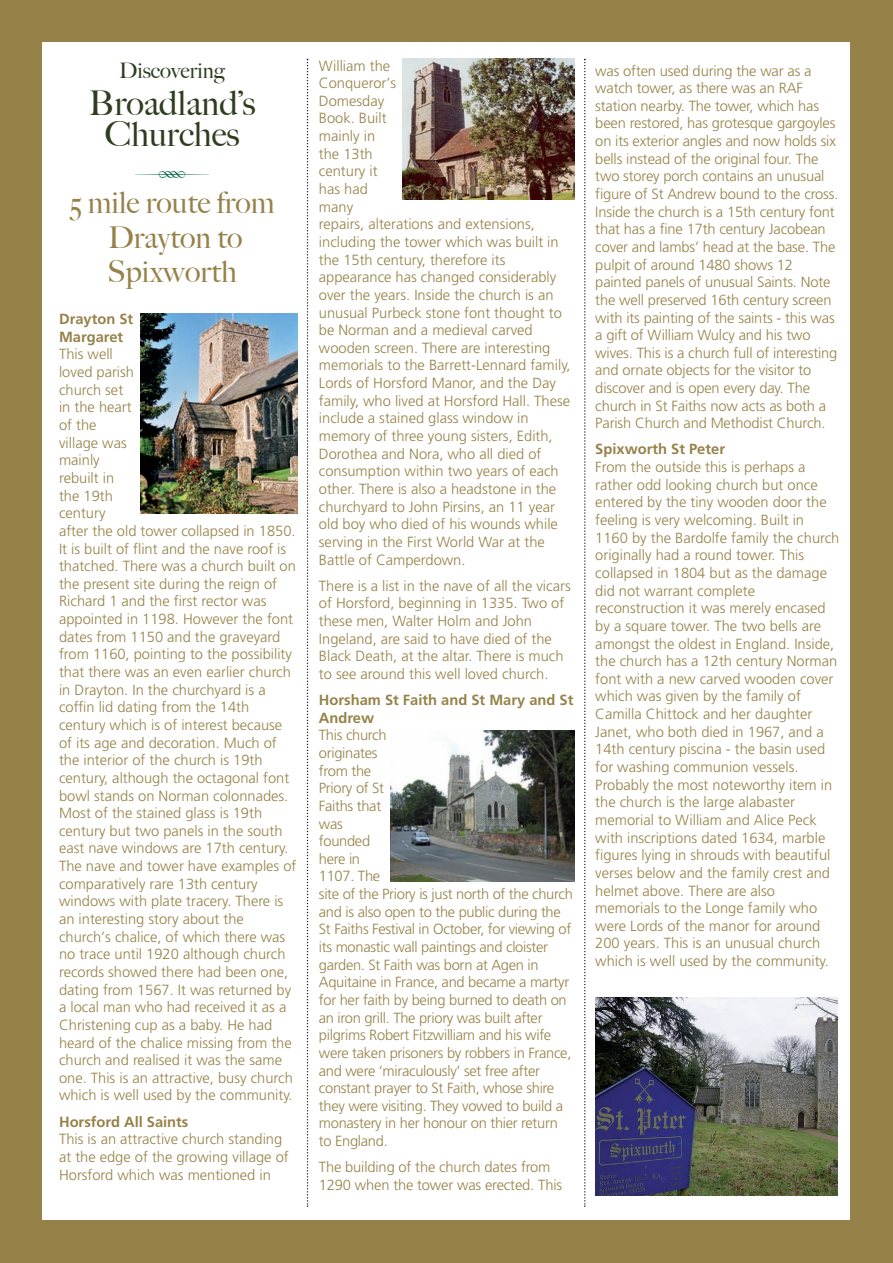
<style>
.page{position:relative;width:893px;height:1263px;background:#968249}
.page>*{position:absolute;margin:0;border:0;box-sizing:border-box;transform-origin:0 0}
.t1{font:42.6px "Type Embellishments One Let Plain";color:#026a43}
.t2{font:500 34.2px/30.9px "Big Caslon";color:#2e3d1f;text-align:center}
.t3{font:500 30px/34.5px "Big Caslon";color:#968249}
.t4{font:500 21.3px "Big Caslon";color:#2e3d1f}
.t5{font:300 14.7px/17.7px "Frutiger";color:#968249}
.t6{font:300 14.7px/17.7px "Frutiger";letter-spacing:-.02em;color:#968249}
.t7{font:700 14.7px/17.7px "Frutiger";color:#968249}
</style>
<div class="page">
<div style="left:43px;top:43px;width:807px;height:1177px;background:#fff"></div>
<svg style="left:307px;top:59px;width:1px;height:1148px"></svg>
<svg style="left:584px;top:59px;width:2px;height:1148px"></svg>
<img style="left:141px;top:314px;width:157px;height:200px">
<img style="left:402px;top:58px;width:172px;height:141px">
<img style="left:391px;top:730px;width:183px;height:151px">
<img style="left:595px;top:997px;width:243px;height:199px">
<h3 class="t4" style="left:119px;top:58px;width:107px">Discovering</h3>
<h2 class="t2" style="left:89px;top:88px;width:168px">Broadland’s<br>Churches</h2>
<h1 class="t1" style="left:133px;top:149px;width:80px">R</h1>
<h3 class="t3" style="left:70px;top:186px;width:207px">5 mile route from</h3>
<h3 class="t3" style="left:108px;top:220px;width:136px">Drayton to<br>Spixworth</h3>
<p class="t7" style="left:59px;top:311px;width:76px">Drayton St<br>Margaret</p>
<p class="t5" style="left:59px;top:347px;width:239px">This well<br>loved parish<br>church set<br>in the heart<br>of the<br>village was<br>mainly<br>rebuilt in<br>the 19th<br>century<br>after the old tower collapsed in 1850.<br>It is built of flint and the nave roof is thatched. There was a church built on the present site during the reign of<br>Richard 1 and the first rector was appointed in 1198. However the font dates from 1150 and the graveyard from 1160, pointing to the possibility that there was an even earlier church in Drayton. In the churchyard is a coffin lid dating from the 14th century which is of interest because of its age and decoration. Much of the interior of the church is 19th century, although the octagonal font bowl stands on Norman colonnades.<br>Most of the stained glass is 19th century but two panels in the south east nave windows are 17th century.<br>The nave and tower have examples of comparatively rare 13th century windows with plate tracery. There is an interesting story about the church’s chalice, of which there was no trace until 1920 although church records showed there had been one, dating from 1567. It was returned by a local man who had received it as a<br>Christening cup as a baby. He had heard of the chalice missing from the church and realised it was the same one. This is an attractive, busy church which is well used by the community.</p>
<p class="t7" style="left:59px;top:1114px;width:131px">Horsford All Saints</p>
<p class="t5" style="left:59px;top:1131px;width:231px">This is an attractive church standing at the edge of the growing village of<br>Horsford which was mentioned in</p>
<p class="t5" style="left:319px;top:58px;width:253px">William the<br>Conqueror’s<br>Domesday<br>Book. Built<br>mainly in<br>the 13th<br>century it<br>has had<br>many<br>repairs, alterations and extensions, including the tower which was built in the 15th century, therefore its appearance has changed considerably over the years. Inside the church is an unusual Purbeck stone font thought to be Norman and a medieval carved wooden screen. There are interesting memorials to the Barrett-Lennard family,<br>Lords of Horsford Manor, and the Day family, who lived at Horsford Hall. These include a stained glass window in memory of three young sisters, Edith,<br>Dorothea and Nora, who all died of consumption within two years of each other. There is also a headstone in the churchyard to John Pirsins, an 11 year old boy who died of his wounds while serving in the First World War at the<br>Battle of Camperdown.</p>
<p class="t5" style="left:319px;top:578px;width:253px">There is a list in the nave of all the vicars of Horsford, beginning in 1335. Two of these men, Walter Holm and John Ingeland, are said to have died of the Black Death, at the altar. There is much to see around this well loved church.</p>
<p class="t7" style="left:319px;top:692px;width:256px">Horsham St Faith and St Mary and St<br>Andrew</p>
<p class="t6" style="left:319px;top:727px;width:255px">This church<br>originates<br>from the<br>Priory of St<br>Faiths that<br>was<br>founded<br>here in<br>1107. The<br>site of the Priory is just north of the church and is also open to the public during the<br>St Faiths Festival in October, for viewing of its monastic wall paintings and cloister garden. St Faith was born at Agen in<br>Aquitaine in France, and became a martyr for her faith by being burned to death on an iron grill. The priory was built after pilgrims Robert Fitzwilliam and his wife were taken prisoners by robbers in France, and were ‘miraculously’ set free after constant prayer to St Faith, whose shire they were visiting. They vowed to build a monastery in her honour on thier return to England.</p>
<p class="t5" style="left:319px;top:1159px;width:245px">The building of the church dates from<br>1290 when the tower was erected. This</p>
<p class="t5" style="left:595px;top:63px;width:245px">was often used during the war as a watch tower, as there was an RAF station nearby. The tower, which has been restored, has grotesque gargoyles on its exterior angles and now holds six bells instead of the original four. The two storey porch contains an unusual figure of St Andrew bound to the cross.<br>Inside the church is a 15th century font that has a fine 17th century Jacobean cover and lambs’ head at the base. The pulpit of around 1480 shows 12 painted panels of unusual Saints. Note the well preserved 16th century screen with its painting of the saints - this was a gift of William Wulcy and his two wives. This is a church full of interesting and ornate objects for the visitor to discover and is open every day. The church in St Faiths now acts as both a Parish Church and Methodist Church.</p>
<p class="t7" style="left:595px;top:442px;width:131px">Spixworth St Peter</p>
<p class="t5" style="left:595px;top:459px;width:246px">From the outside this is perhaps a rather odd looking church but once entered by the tiny wooden door the feeling is very welcoming. Built in 1160 by the Bardolfe family the church originally had a round tower. This collapsed in 1804 but as the damage did not warrant complete reconstruction it was merely encased by a square tower. The two bells are amongst the oldest in England. Inside, the church has a 12th century Norman font with a new carved wooden cover which was given by the family of Camilla Chittock and her daughter Janet, who both died in 1967, and a 14th century piscina - the basin used for washing communion vessels.<br>Probably the most noteworthy item in the church is the large alabaster memorial to William and Alice Peck with inscriptions dated 1634, marble figures lying in shrouds with beautiful verses below and the family crest and helmet above. There are also memorials to the Longe family who were Lords of the manor for around 200 years. This is an unusual church which is well used by the community.</p>
</div>
